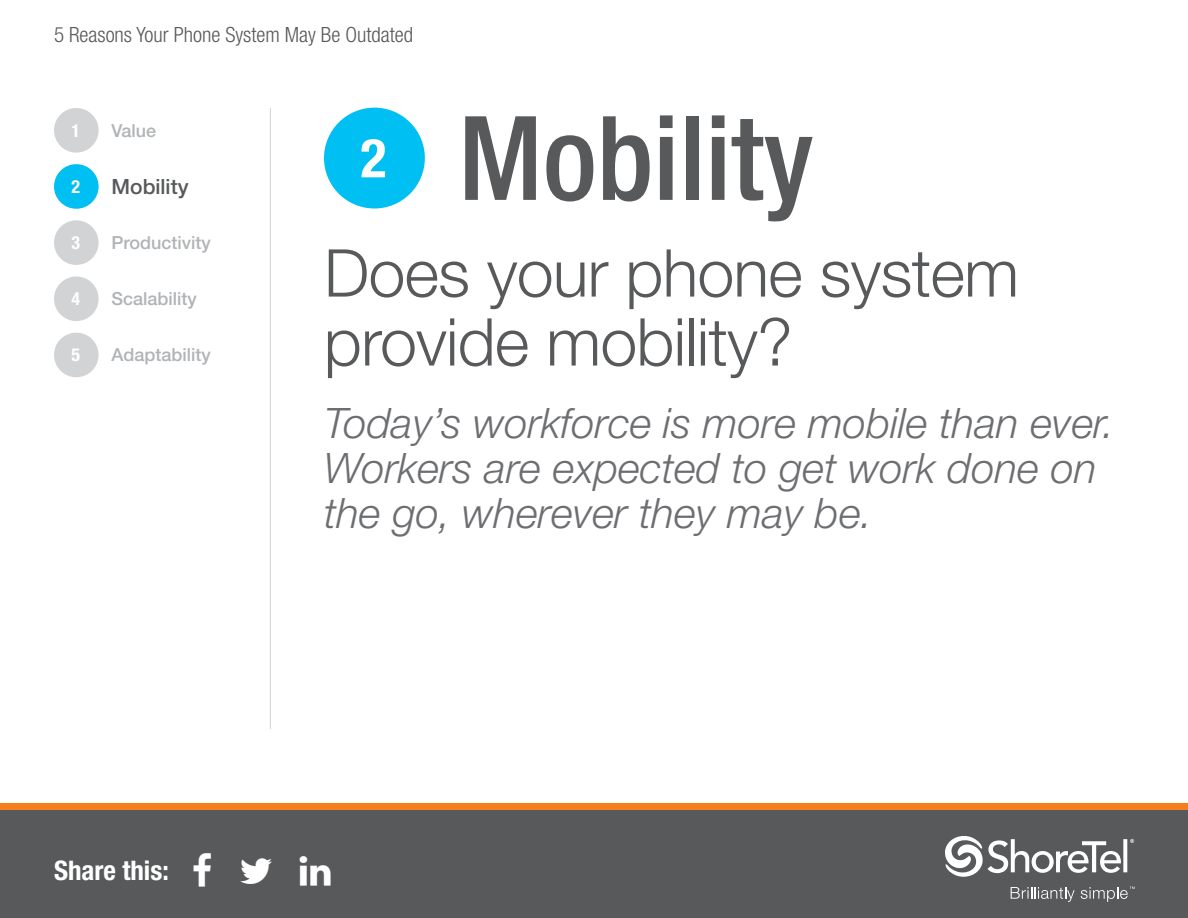
<style>
.page{position:relative;width:1188px;height:918px;background:#fff}
.page>*{position:absolute;margin:0;border:0;box-sizing:border-box;transform-origin:0 0}
.t1{font:500 condensed 117px "Helvetica Neue LT Std";color:#58595b}
.t2{font:300 66px/69px "Helvetica Neue LT Std";letter-spacing:-.01em;color:#58595b}
.t3{font:italic 300 42px/45px "Helvetica Neue LT Std";color:#6d6e71}
.t4{font:700 condensed 27px "Helvetica Neue LT Std";color:#fff}
.t5{font:300 condensed 21px "Helvetica Neue LT Std";color:#58585b}
.t6{font:500 21px "Helvetica Neue LT Std";color:#58595b}
.t7{font:500 18px "Helvetica Neue LT Std";color:#b1b4b6}
.t8{font:700 condensed 18px "Helvetica Neue LT Std";color:#fff}
</style>
<div class="page">
<div style="left:0;top:810px;width:1188px;height:108px;background:#58595b"></div>
<div style="left:0;top:803px;width:1188px;height:7px;background:#f57e20"></div>
<hr style="left:270px;top:108px;width:1px;height:621px;background:#d1d3d4">
<svg style="left:945px;top:836px;width:189px;height:41px"></svg>
<svg style="left:1011px;top:887px;width:64px;height:15px"></svg>
<svg style="left:1081px;top:887px;width:54px;height:15px"></svg>
<div style="left:54px;top:108px;width:45px;height:45px;background:#d1d3d4;border-radius:50%"></div>
<div style="left:54px;top:164px;width:45px;height:45px;background:#00c0f3;border-radius:50%"></div>
<div style="left:54px;top:220px;width:45px;height:45px;background:#d1d3d4;border-radius:50%"></div>
<div style="left:54px;top:276px;width:45px;height:45px;background:#d1d3d4;border-radius:50%"></div>
<div style="left:54px;top:333px;width:45px;height:44px;background:#d1d3d4;border-radius:50%"></div>
<div style="left:324px;top:108px;width:101px;height:100px;background:#00c0f3;border-radius:50%"></div>
<p class="t5" style="left:54px;top:23px;width:361px">5 Reasons Your Phone System May Be Outdated</p>
<p class="t8" style="left:71px;top:119px;width:10px">1</p>
<p class="t8" style="left:71px;top:176px;width:10px">2</p>
<p class="t8" style="left:71px;top:232px;width:10px">3</p>
<p class="t8" style="left:71px;top:288px;width:10px">4</p>
<p class="t8" style="left:71px;top:344px;width:10px">5</p>
<p class="t7" style="left:112px;top:120px;width:46px">Value</p>
<p class="t6" style="left:112px;top:174px;width:79px">Mobility</p>
<p class="t7" style="left:112px;top:232px;width:101px">Productivity</p>
<p class="t7" style="left:112px;top:288px;width:87px">Scalability</p>
<p class="t7" style="left:112px;top:344px;width:101px">Adaptability</p>
<h1 class="t1" style="left:361px;top:89px;width:455px"><sup>2</sup> Mobility</h1>
<h2 class="t2" style="left:324px;top:237px;width:697px">Does your phone system provide mobility?</h2>
<p class="t3" style="left:324px;top:400px;width:792px">Today’s workforce is more mobile than ever.<br>Workers are expected to get work done on the go, wherever they may be.</p>
<p class="t4" style="left:54px;top:854px;width:116px">Share this:</p>
</div>
